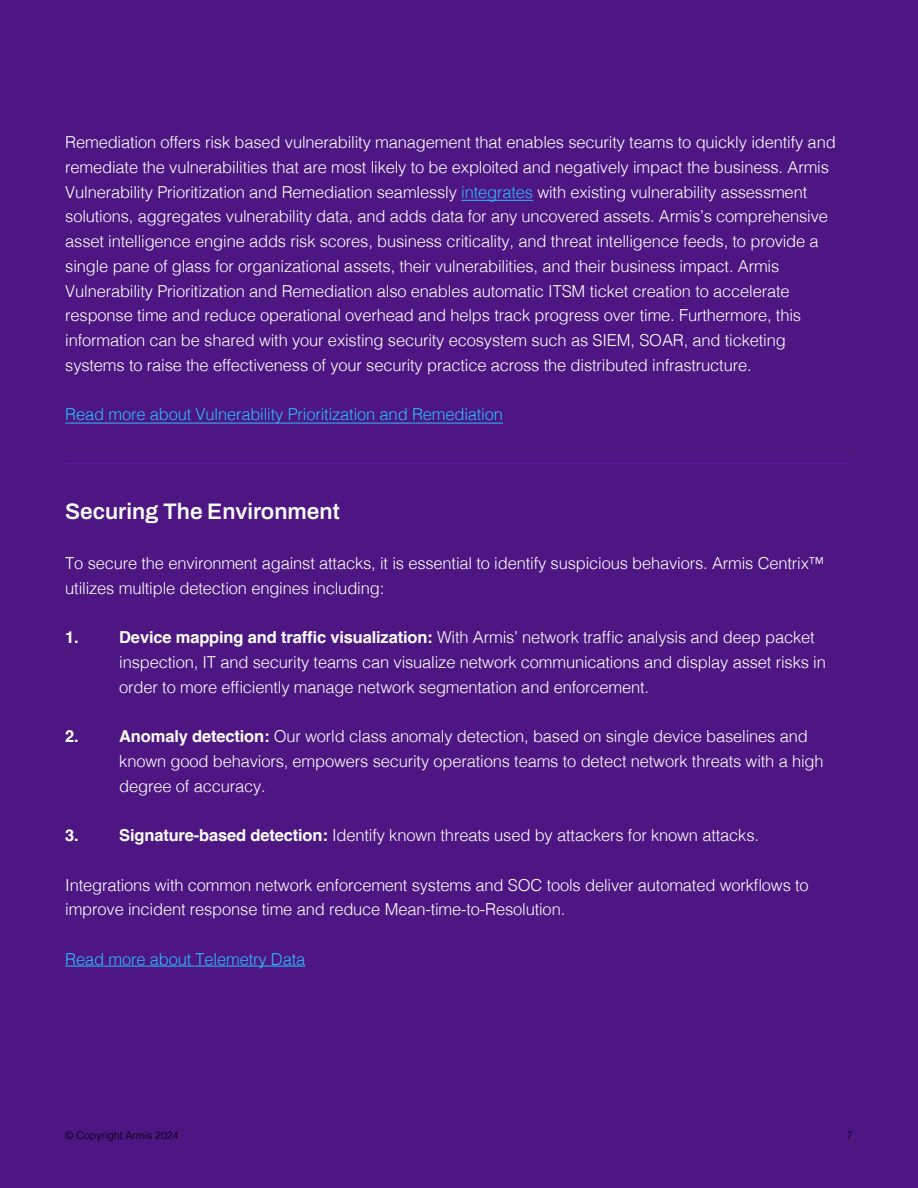
<style>
.page{position:relative;width:918px;height:1188px;background:#4e1682}
.page>*{position:absolute;margin:0;border:0;box-sizing:border-box;transform-origin:0 0}
.t1{font:600 22.5px "Archivo";color:#fff}
.t2{font:300 16.5px/24.8px "Helvetica";letter-spacing:-.01em;color:#fff}
.t3{font:300 16.5px "Helvetica";letter-spacing:-.01em;color:#29bbff}
.t4{font:700 16.5px "Helvetica";color:#fff}
.t5{font:300 10.5px "Helvetica";color:#000}
.s1{color:#29bbff}
.s2{font-weight:700}
</style>
<div class="page">
<hr style="left:65px;top:966px;width:240px;height:1px;background:#29bbff">
<hr style="left:65px;top:423px;width:438px;height:1px;background:#29bbff">
<hr style="left:461px;top:200px;width:72px;height:1px;background:#29bbff">
<p class="t2" style="left:65px;top:129px;width:772px">Remediation offers risk based vulnerability management that enables security teams to quickly identify and remediate the vulnerabilities that are most likely to be exploited and negatively impact the business. Armis Vulnerability Prioritization and Remediation seamlessly <span class="s1">integrates</span> with existing vulnerability assessment solutions, aggregates vulnerability data, and adds data for any uncovered assets. Armis’s comprehensive asset intelligence engine adds risk scores, business criticality, and threat intelligence feeds, to provide a single pane of glass for organizational assets, their vulnerabilities, and their business impact. Armis Vulnerability Prioritization and Remediation also enables automatic ITSM ticket creation to accelerate response time and reduce operational overhead and helps track progress over time. Furthermore, this information can be shared with your existing security ecosystem such as SIEM, SOAR, and ticketing systems to raise the effectiveness of your security practice across the distributed infrastructure.</p>
<p class="t3" style="left:65px;top:400px;width:439px">Read more about Vulnerability Prioritization and Remediation</p>
<h1 class="t1" style="left:65px;top:495px;width:276px">Securing The Environment</h1>
<p class="t2" style="left:65px;top:549px;width:761px">To secure the environment against attacks, it is essential to identify suspicious behaviors. Armis Centrix™ utilizes multiple detection engines including:</p>
<p class="t4" style="left:65px;top:627px;width:15px">1.</p>
<p class="t2" style="left:119px;top:624px;width:708px"><span class="s2">Device mapping and traffic visualization:</span> With Armis’ network traffic analysis and deep packet inspection, IT and security teams can visualize network communications and display asset risks in order to more efficiently manage network segmentation and enforcement.</p>
<p class="t4" style="left:65px;top:726px;width:15px">2.</p>
<p class="t2" style="left:119px;top:723px;width:706px"><span class="s2">Anomaly detection:</span> Our world class anomaly detection, based on single device baselines and known good behaviors, empowers security operations teams to detect network threats with a high degree of accuracy.</p>
<p class="t4" style="left:65px;top:825px;width:15px">3.</p>
<p class="t2" style="left:119px;top:822px;width:641px"><span class="s2">Signature-based detection:</span> Identify known threats used by attackers for known attacks.</p>
<p class="t2" style="left:65px;top:871px;width:745px">Integrations with common network enforcement systems and SOC tools deliver automated workflows to improve incident response time and reduce Mean-time-to-Resolution.</p>
<p class="t3" style="left:65px;top:945px;width:242px">Read more about Telemetry Data</p>
<p class="t5" style="left:65px;top:1126px;width:115px">© Copyright Armis 2024</p>
<p class="t5" style="left:847px;top:1126px;width:7px">7</p>
</div>
